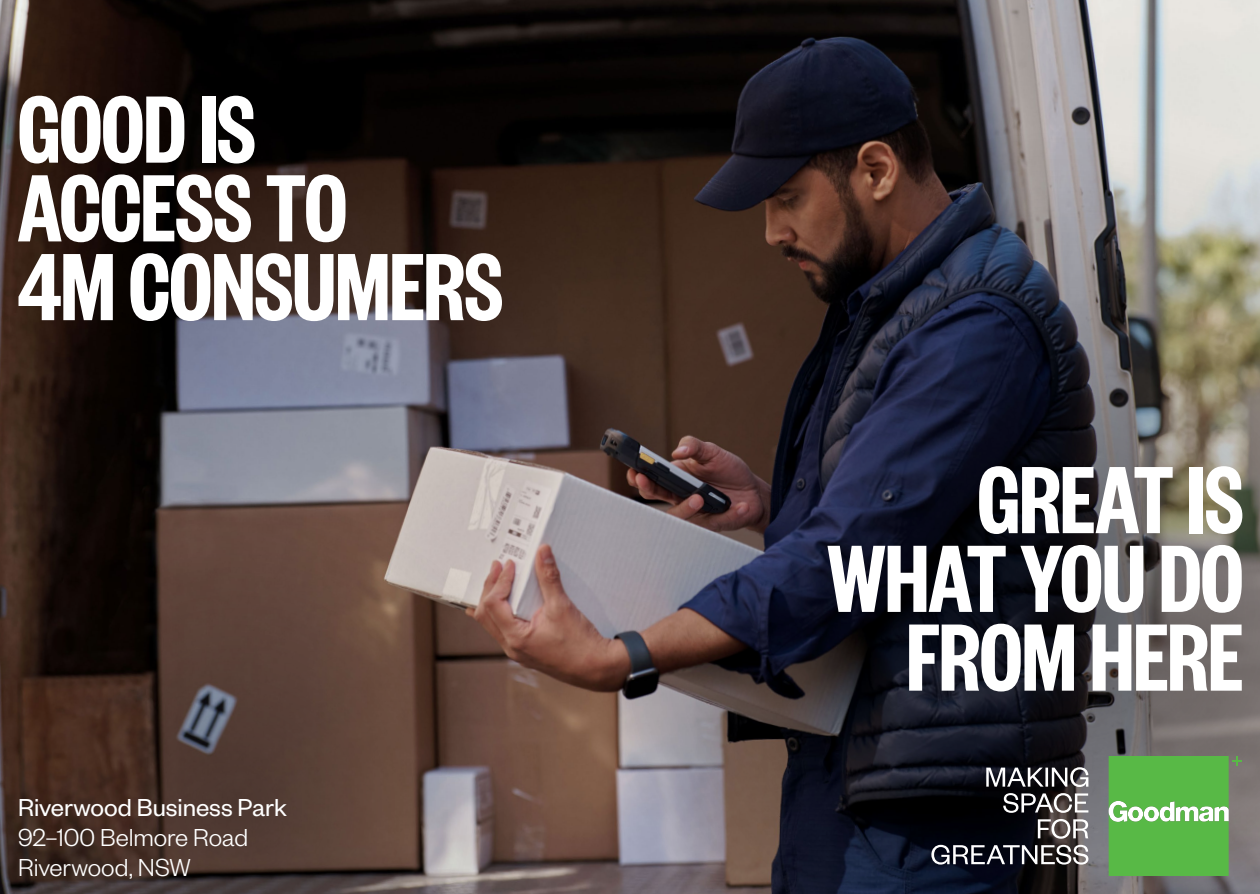
<style>
.page{position:relative;width:1260px;height:894px;background:#fff}
.page>*{position:absolute;margin:0;border:0;box-sizing:border-box;transform-origin:0 0}
.t1{font:600 105px/78.8px "Founders Grotesk X Cond";letter-spacing:-.005em;color:#fff}
.t2{font:300 27px/30px "Founders Grotesk";letter-spacing:-.005em;color:#fff}
.t3{font:27px "Founders Grotesk";color:#fff}
</style>
<div class="page">
<img style="left:0;top:0;width:1260px;height:894px">
<img style="left:588px;top:126px;width:672px;height:768px">
<svg style="left:1109px;top:756px;width:133px;height:120px;background:#68b758"></svg>
<svg style="left:986px;top:767px;width:102px;height:20px"></svg>
<svg style="left:1003px;top:793px;width:85px;height:20px"></svg>
<svg style="left:1038px;top:819px;width:50px;height:20px"></svg>
<svg style="left:931px;top:845px;width:157px;height:20px"></svg>
<svg style="left:0;top:498px;width:558px;height:396px;background:#5a453d"></svg>
<p class="t1" style="left:18px;top:85px;width:487px">GOOD IS<br>ACCESS TO<br>4M CONSUMERS</p>
<p class="t3" style="left:18px;top:791px;width:270px">Riverwood Business Park</p>
<p class="t2" style="left:18px;top:821px;width:232px">92–100 Belmore Road<br>Riverwood, NSW</p>
<p class="t1" style="left:827px;top:455px;width:418px;text-align:right">GREAT IS<br>WHAT YOU DO<br>FROM HERE</p>
</div>
